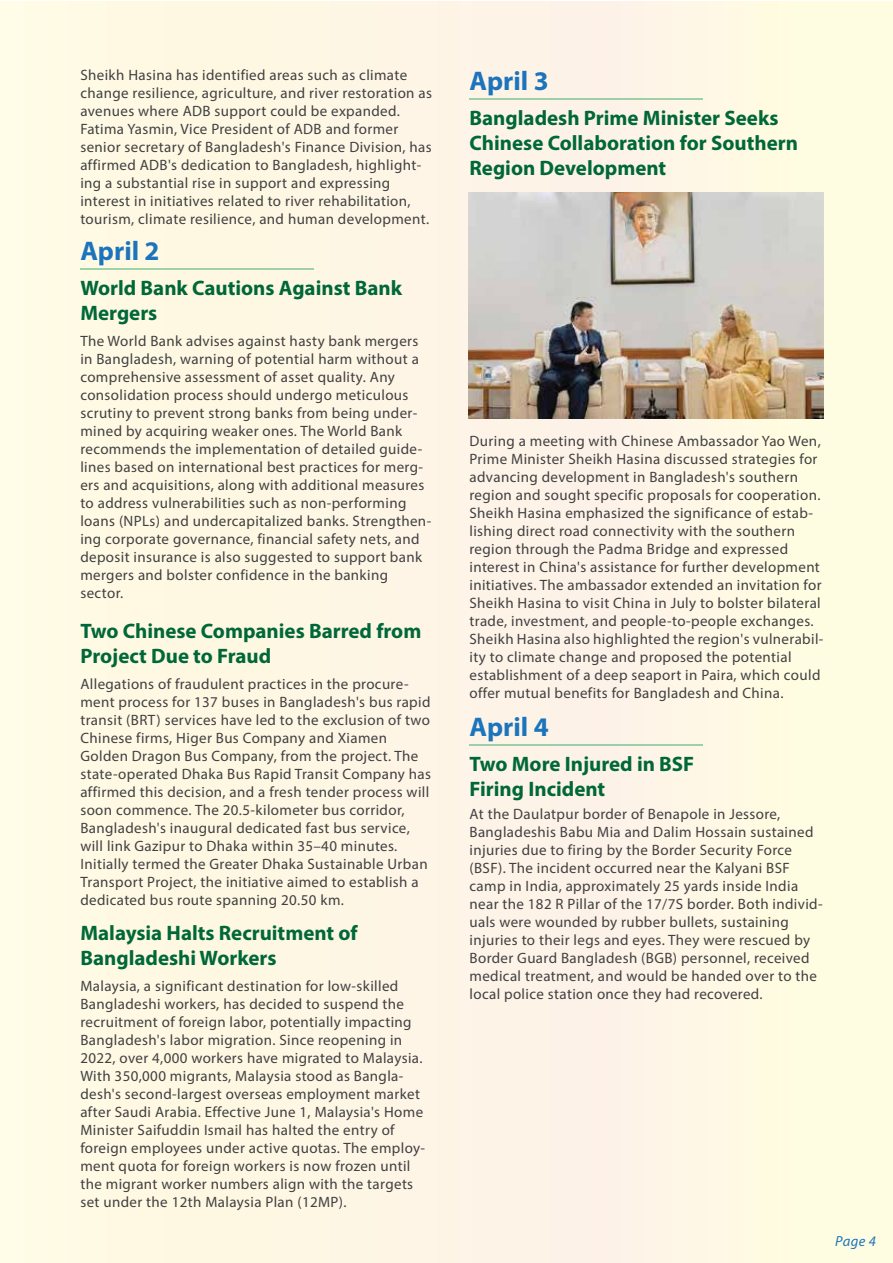
<style>
.page{position:relative;width:893px;height:1263px;background:#fff}
.page>*{position:absolute;margin:0;border:0;box-sizing:border-box;transform-origin:0 0}
.t1{font:700 27px "Myriad Pro";color:#1c75bc}
.t2{font:700 21px/25.2px "Myriad Pro";color:#006838}
.t3{font:15px/18px "Myriad Pro";letter-spacing:.025em;color:#414042}
.t4{font:italic 14.7px "Myriad Pro";color:#1c75bc}
</style>
<div class="page">
<div style="left:0;top:1px;width:893px;height:1262px;background:#fef8e5"></div>
<hr style="left:80px;top:269px;width:234px;height:1px;background:#009444">
<hr style="left:470px;top:99px;width:233px;height:1px;background:#009444">
<hr style="left:470px;top:745px;width:233px;height:1px;background:#009444">
<img style="left:469px;top:192px;width:354px;height:227px">
<p class="t3" style="left:80px;top:66px;width:353px">Sheikh Hasina has identified areas such as climate change resilience, agriculture, and river restoration as avenues where ADB support could be expanded.<br>Fatima Yasmin, Vice President of ADB and former senior secretary of Bangladesh's Finance Division, has affirmed ADB's dedication to Bangladesh, highlight&shy;ing a substantial rise in support and expressing interest in initiatives related to river rehabilitation, tourism, climate resilience, and human development.</p>
<h1 class="t1" style="left:80px;top:234px;width:81px">April 2</h1>
<h2 class="t2" style="left:80px;top:274px;width:323px">World Bank Cautions Against Bank<br>Mergers</h2>
<p class="t3" style="left:80px;top:331px;width:352px">The World Bank advises against hasty bank mergers in Bangladesh, warning of potential harm without a comprehensive assessment of asset quality. Any consolidation process should undergo meticulous scrutiny to prevent strong banks from being under&shy;mined by acquiring weaker ones. The World Bank recommends the implementation of detailed guide&shy;lines based on international best practices for merg&shy;ers and acquisitions, along with additional measures to address vulnerabilities such as non-performing loans (NPLs) and undercapitalized banks. Strengthen&shy;ing corporate governance, financial safety nets, and deposit insurance is also suggested to support bank mergers and bolster confidence in the banking sector.</p>
<h2 class="t2" style="left:80px;top:617px;width:342px">Two Chinese Companies Barred from<br>Project Due to Fraud</h2>
<p class="t3" style="left:80px;top:674px;width:352px">Allegations of fraudulent practices in the procure&shy;ment process for 137 buses in Bangladesh's bus rapid transit (BRT) services have led to the exclusion of two Chinese firms, Higer Bus Company and Xiamen Golden Dragon Bus Company, from the project. The state-operated Dhaka Bus Rapid Transit Company has affirmed this decision, and a fresh tender process will soon commence. The 20.5-kilometer bus corridor, Bangladesh's inaugural dedicated fast bus service, will link Gazipur to Dhaka within 35–40 minutes.<br>Initially termed the Greater Dhaka Sustainable Urban Transport Project, the initiative aimed to establish a dedicated bus route spanning 20.50 km.</p>
<h2 class="t2" style="left:80px;top:919px;width:279px">Malaysia Halts Recruitment of<br>Bangladeshi Workers</h2>
<p class="t3" style="left:80px;top:977px;width:346px">Malaysia, a significant destination for low-skilled Bangladeshi workers, has decided to suspend the recruitment of foreign labor, potentially impacting Bangladesh's labor migration. Since reopening in 2022, over 4,000 workers have migrated to Malaysia.<br>With 350,000 migrants, Malaysia stood as Bangla&shy;desh's second-largest overseas employment market after Saudi Arabia. Effective June 1, Malaysia's Home Minister Saifuddin Ismail has halted the entry of foreign employees under active quotas. The employ&shy;ment quota for foreign workers is now frozen until the migrant worker numbers align with the targets set under the 12th Malaysia Plan (12MP).</p>
<h1 class="t1" style="left:470px;top:64px;width:81px">April 3</h1>
<h2 class="t2" style="left:470px;top:104px;width:330px">Bangladesh Prime Minister Seeks<br>Chinese Collaboration for Southern<br>Region Development</h2>
<p class="t3" style="left:469px;top:431px;width:355px">During a meeting with Chinese Ambassador Yao Wen, Prime Minister Sheikh Hasina discussed strategies for advancing development in Bangladesh's southern region and sought specific proposals for cooperation.<br>Sheikh Hasina emphasized the significance of estab&shy;lishing direct road connectivity with the southern region through the Padma Bridge and expressed interest in China's assistance for further development initiatives. The ambassador extended an invitation for Sheikh Hasina to visit China in July to bolster bilateral trade, investment, and people-to-people exchanges.<br>Sheikh Hasina also highlighted the region's vulnerabil&shy;ity to climate change and proposed the potential establishment of a deep seaport in Paira, which could offer mutual benefits for Bangladesh and China.</p>
<h1 class="t1" style="left:470px;top:710px;width:81px">April 4</h1>
<h2 class="t2" style="left:470px;top:750px;width:226px">Two More Injured in BSF<br>Firing Incident</h2>
<p class="t3" style="left:469px;top:804px;width:355px">At the Daulatpur border of Benapole in Jessore, Bangladeshis Babu Mia and Dalim Hossain sustained injuries due to firing by the Border Security Force (BSF). The incident occurred near the Kalyani BSF camp in India, approximately 25 yards inside India near the 182 R Pillar of the 17/7S border. Both individ&shy;uals were wounded by rubber bullets, sustaining injuries to their legs and eyes. They were rescued by Border Guard Bangladesh (BGB) personnel, received medical treatment, and would be handed over to the local police station once they had recovered.</p>
<p class="t4" style="left:835px;top:1231px;width:42px">Page 4</p>
</div>
